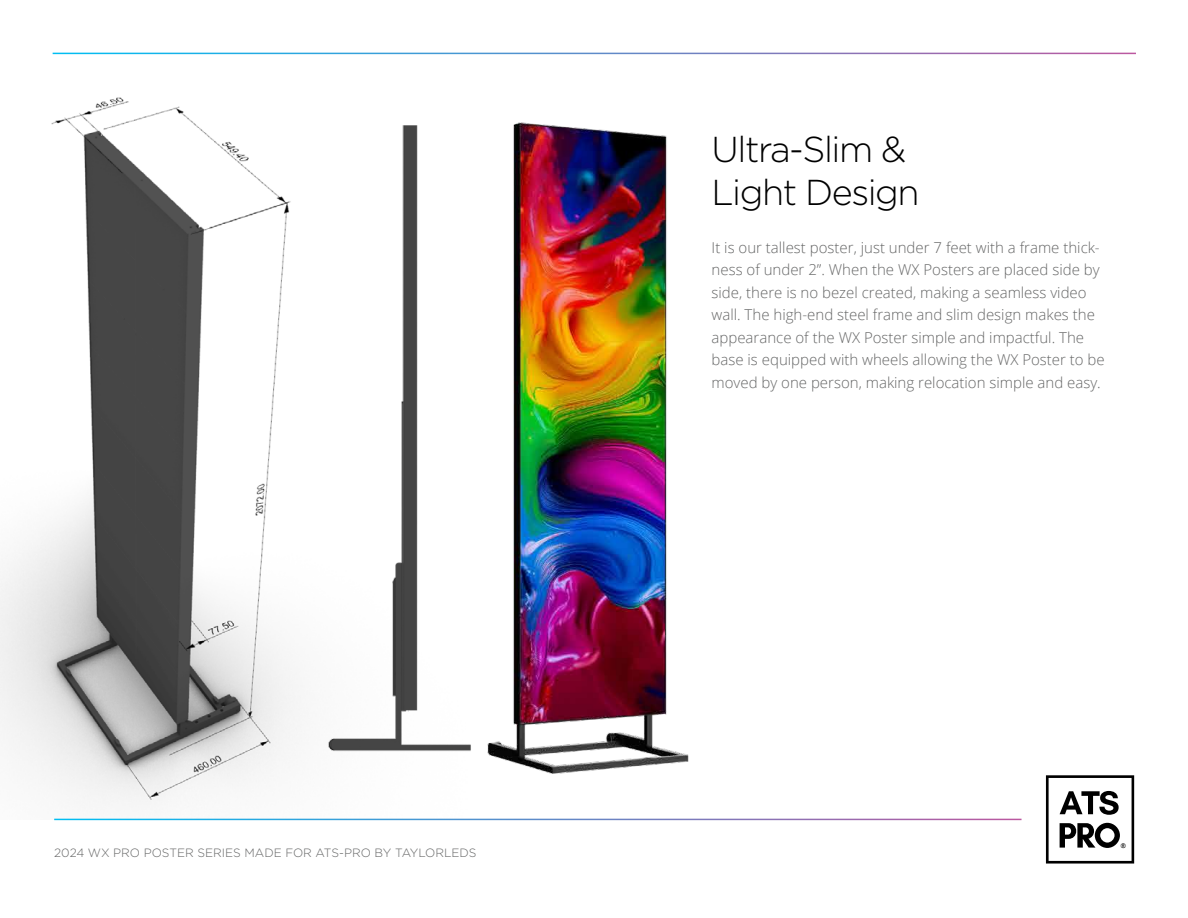
<style>
.page{position:relative;width:1188px;height:918px;background:#fff}
.page>*{position:absolute;margin:0;border:0;box-sizing:border-box;transform-origin:0 0}
.t1{font:300 36px/43.2px "Gotham";letter-spacing:-.04em;color:#000}
.t2{font:300 15px/22.5px "Open Sans";color:#666767}
.t3{font:300 12px "Gotham";color:#646565}
.t4{font:10.65px "Avenir Next";color:#000}
</style>
<div class="page">
<img style="left:0;top:97px;width:467px;height:722px">
<img style="left:293px;top:97px;width:178px;height:667px">
<img style="left:487px;top:122px;width:202px;height:652px">
<svg style="left:1046px;top:775px;width:88px;height:89px"></svg>
<p class="t3" style="left:54px;top:845px;width:424px">2024 WX PRO POSTER SERIES MADE FOR ATS-PRO BY TAYLORLEDS</p>
<h1 class="t1" style="left:712px;top:127px;width:210px">Ultra-Slim &amp;<br>Light Design</h1>
<p class="t2" style="left:712px;top:236px;width:395px">It is our tallest poster, just under 7 feet with a frame thick&shy;ness of under 2”. When the WX Posters are placed side by side, there is no bezel created, making a seamless video wall. The high-end steel frame and slim design makes the appearance of the WX Poster simple and impactful. The base is equipped with wheels allowing the WX Poster to be moved by one person, making relocation simple and easy.</p>
<p class="t4" style="left:1120px;top:839px;width:8px">®</p>
</div>
